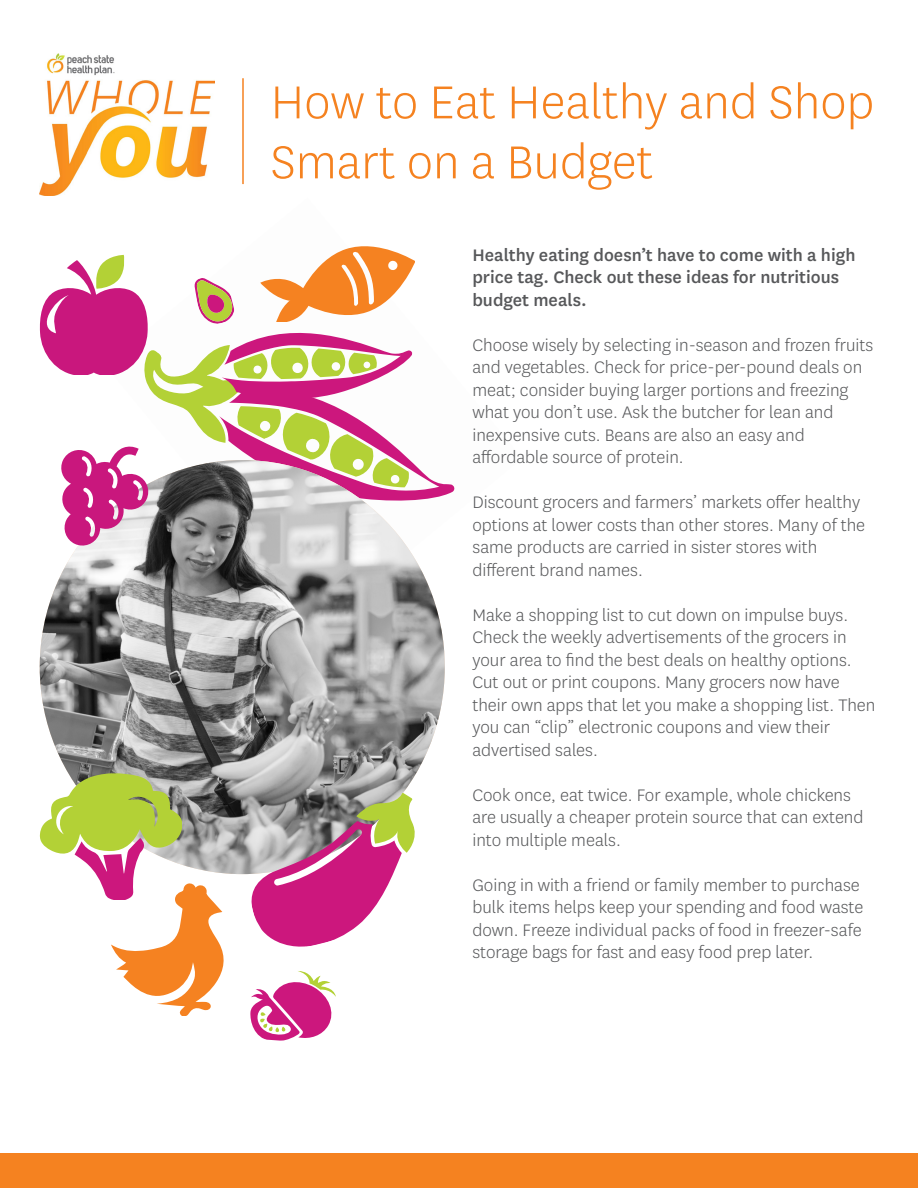
<style>
.page{position:relative;width:918px;height:1188px;background:#fff}
.page>*{position:absolute;margin:0;border:0;box-sizing:border-box;transform-origin:0 0}
.t1{font:300 54px/60px "Centene Sans";color:#f58220}
.t2{font:300 19.5px/22.5px "Centene Sans";color:#57585a}
.t3{font:500 19.5px/22.5px "Centene Sans";color:#57585a}
</style>
<div class="page">
<div style="left:0;top:1153px;width:918px;height:35px;background:#f58220"></div>
<hr style="left:242px;top:78px;width:2px;height:106px;background:#f58220">
<img style="left:40px;top:548px;width:405px;height:326px">
<svg style="left:40px;top:246px;width:414px;height:302px"></svg>
<svg style="left:234px;top:793px;width:186px;height:154px"></svg>
<svg style="left:250px;top:971px;width:86px;height:70px"></svg>
<svg style="left:40px;top:773px;width:183px;height:242px"></svg>
<img style="left:40px;top:54px;width:174px;height:142px">
<h2 class="t1" style="left:271px;top:70px;width:605px">How to Eat Healthy and Shop<br>Smart on a Budget</h2>
<p class="t3" style="left:472px;top:242px;width:385px">Healthy eating doesn’t have to come with a high price tag. Check out these ideas for nutritious budget meals.</p>
<p class="t2" style="left:472px;top:333px;width:402px">Choose wisely by selecting in-season and frozen fruits and vegetables. Check for price-per-pound deals on meat; consider buying larger portions and freezing what you don’t use. Ask the butcher for lean and inexpensive cuts. Beans are also an easy and affordable source of protein.</p>
<p class="t2" style="left:472px;top:491px;width:394px">Discount grocers and farmers’ markets offer healthy options at lower costs than other stores. Many of the same products are carried in sister stores with different brand names.</p>
<p class="t2" style="left:472px;top:603px;width:405px">Make a shopping list to cut down on impulse buys.<br>Check the weekly advertisements of the grocers in your area to find the best deals on healthy options.<br>Cut out or print coupons. Many grocers now have their own apps that let you make a shopping list. Then you can “clip” electronic coupons and view their advertised sales.</p>
<p class="t2" style="left:472px;top:783px;width:393px">Cook once, eat twice. For example, whole chickens are usually a cheaper protein source that can extend into multiple meals.</p>
<p class="t2" style="left:472px;top:873px;width:393px">Going in with a friend or family member to purchase bulk items helps keep your spending and food waste down. Freeze individual packs of food in freezer-safe storage bags for fast and easy food prep later.</p>
</div>
